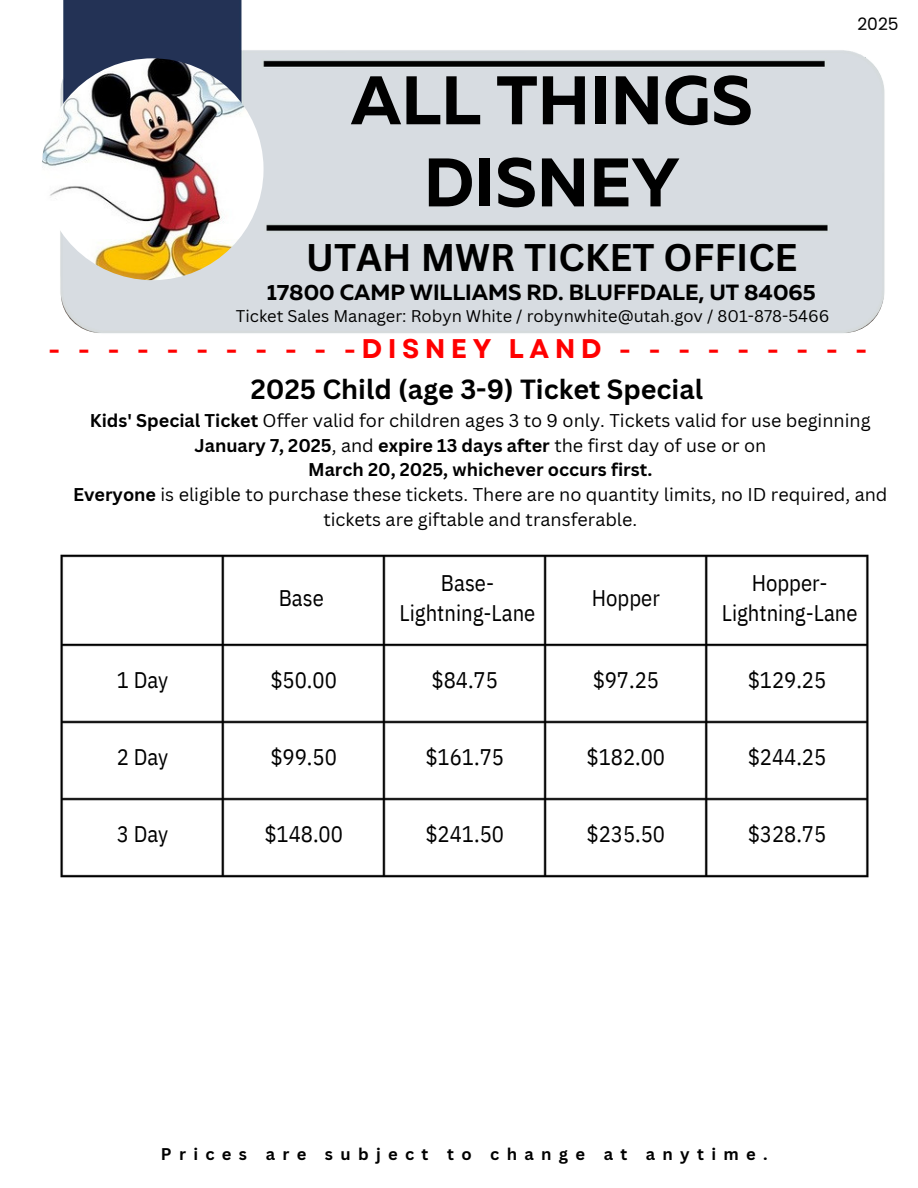
<style>
.page{position:relative;width:918px;height:1188px;background:#fff}
.page>*{position:absolute;margin:0;border:0;box-sizing:border-box;transform-origin:0 0}
.t1{font:700 68.55px/82.2px "Muller";color:#000;text-align:center}
.t2{font:700 37.5px "Canva Sans";color:#000}
.t3{font:700 27px "Canva Sans";color:#000}
.t4{font:700 27px "Garet";letter-spacing:.2em;color:#f00}
.t5{font:22.5px/30.3px "IBM Plex Sans Cond";color:#000;text-align:center}
.t6{font:700 22.05px "Muller";color:#000}
.t7{font:18px/24.8px "Canva Sans";color:#000;text-align:center}
.t8{font:17.1px "Poppins";color:#000}
.t9{font:16.5px "Canva Sans";color:#000}
.t10{font:700 16.5px "Canva Sans";letter-spacing:.445em;color:#000}
.s1{font-weight:700}
</style>
<div class="page">
<img style="left:60px;top:0;width:825px;height:334px">
<img style="left:42px;top:70px;width:249px;height:199px">
<img style="left:60px;top:554px;width:809px;height:324px">
<img style="left:42px;top:58px;width:222px;height:222px;border-radius:110px">
<h4 class="t1" style="left:351px;top:65px;width:404px">ALL THINGS<br>DISNEY</h4>
<h4 class="t2" style="left:306px;top:230px;width:493px">UTAH MWR TICKET OFFICE</h4>
<h4 class="t6" style="left:267px;top:283px;width:551px">17800 CAMP WILLIAMS RD. BLUFFDALE, UT 84065</h4>
<h4 class="t9" style="left:236px;top:305px;width:595px">Ticket Sales Manager: Robyn White / robynwhite@utah.gov / 801-878-5466</h4>
<h4 class="t8" style="left:857px;top:12px;width:43px">2025</h4>
<h4 class="t4" style="left:48px;top:329px;width:821px">-----------DISNEYLAND---------</h4>
<h4 class="t3" style="left:251px;top:370px;width:454px">2025 Child (age 3-9) Ticket Special</h4>
<h4 class="t7" style="left:73px;top:407px;width:816px"><span class="s1">Kids' Special Ticket</span> Offer valid for children ages 3 to 9 only. Tickets valid for use beginning <span class="s1">January 7, 2025</span>, and <span class="s1">expire 13 days after</span> the first day of use or on<br><span class="s1">March 20, 2025, whichever occurs first.<br>Everyone</span> is eligible to purchase these tickets. There are no quantity limits, no ID required, and tickets are giftable and transferable.</h4>
<p class="t5" style="left:279px;top:583px;width:47px">Base</p>
<p class="t5" style="left:400px;top:567px;width:137px">Base-<br>Lightning-Lane</p>
<h4 class="t5" style="left:592px;top:583px;width:69px">Hopper</h4>
<h4 class="t5" style="left:722px;top:567px;width:137px">Hopper-<br>Lightning-Lane</h4>
<h1 class="t5" style="left:117px;top:665px;width:53px">1 Day</h1>
<p class="t5" style="left:270px;top:665px;width:68px">$50.00</p>
<h4 class="t5" style="left:432px;top:665px;width:68px">$84.75</h4>
<h4 class="t5" style="left:593px;top:665px;width:68px">$97.25</h4>
<h4 class="t5" style="left:748px;top:665px;width:80px">$129.25</h4>
<h3 class="t5" style="left:117px;top:742px;width:53px">2 Day</h3>
<p class="t5" style="left:270px;top:742px;width:68px">$99.50</p>
<p class="t5" style="left:425px;top:742px;width:80px">$161.75</p>
<h4 class="t5" style="left:587px;top:742px;width:80px">$182.00</h4>
<h4 class="t5" style="left:748px;top:742px;width:80px">$244.25</h4>
<p class="t5" style="left:117px;top:819px;width:53px">3 Day</p>
<h2 class="t5" style="left:264px;top:819px;width:80px">$148.00</h2>
<p class="t5" style="left:425px;top:819px;width:80px">$241.50</p>
<h4 class="t5" style="left:587px;top:819px;width:80px">$235.50</h4>
<h4 class="t5" style="left:748px;top:819px;width:80px">$328.75</h4>
<h4 class="t10" style="left:161px;top:1142px;width:608px">Prices are subject to change at anytime.</h4>
</div>
